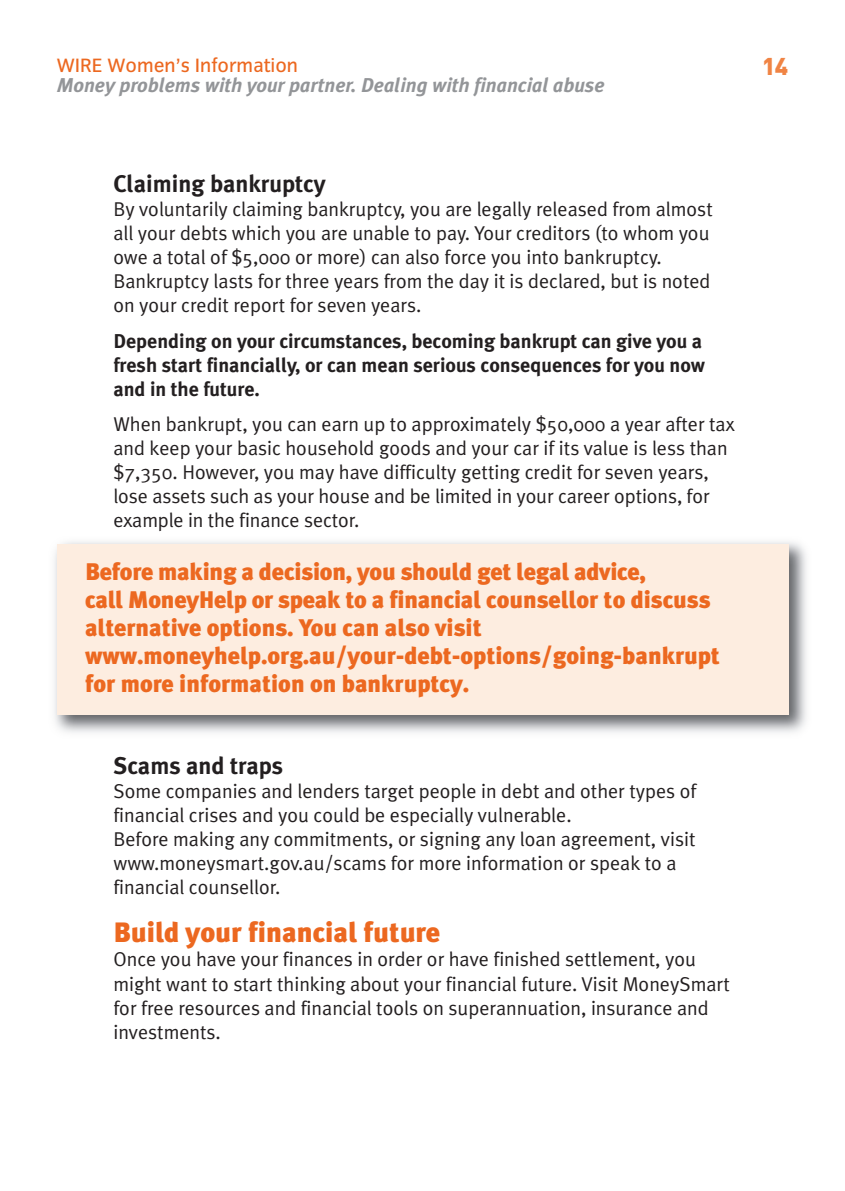
<style>
.page{position:relative;width:845px;height:1191px;background:#fff}
.page>*{position:absolute;margin:0;border:0;box-sizing:border-box;transform-origin:0 0}
.t1{font:900 28px "Meta Plus";color:#ec6820}
.t2{font:900 24px/28px "Meta Plus";color:#ec6820}
.t3{font:700 24px "Meta Plus";color:#231f20}
.t4{font:900 24px "DIN";color:#f08444}
.t5{font:20px/24px "Meta Plus Normal";color:#231f20}
.t6{font:700 20px/24px "Meta Plus";color:#231f20}
.t7{font:italic 700 20px "Meta Plus";color:#939598}
.t8{font:20px "Congress Sans Std";color:#ec6820}
</style>
<div class="page">
<img style="left:54px;top:541px;width:753px;height:192px">
<div style="left:57px;top:544px;width:731px;height:170px;background:#fdede0"></div>
<p class="t8" style="left:57px;top:59px;width:243px">WIRE Women’s Information</p>
<p class="t4" style="left:762px;top:52px;width:28px">14</p>
<p class="t7" style="left:57px;top:74px;width:549px">Money problems with your partner. Dealing with financial abuse</p>
<p class="t3" style="left:113px;top:170px;width:214px">Claiming bankruptcy</p>
<p class="t5" style="left:113px;top:197px;width:601px">By voluntarily claiming bankruptcy, you are legally released from almost all your debts which you are unable to pay. Your creditors (to whom you owe a total of $5,000 or more) can also force you into bankruptcy.<br>Bankruptcy lasts for three years from the day it is declared, but is noted on your credit report for seven years.</p>
<p class="t6" style="left:113px;top:329px;width:593px">Depending on your circumstances, becoming bankrupt can give you a fresh start financially, or can mean serious consequences for you now and in the future.</p>
<p class="t5" style="left:113px;top:412px;width:623px">When bankrupt, you can earn up to approximately $50,000 a year after tax and keep your basic household goods and your car if its value is less than $7,350. However, you may have difficulty getting credit for seven years, lose assets such as your house and be limited in your career options, for example in the finance sector.</p>
<p class="t2" style="left:85px;top:558px;width:636px">Before making a decision, you should get legal advice,<br>call MoneyHelp or speak to a financial counsellor to discuss alternative options. You can also visit www.moneyhelp.org.au/your-debt-options/going-bankrupt for more information on bankruptcy.</p>
<p class="t3" style="left:113px;top:752px;width:171px">Scams and traps</p>
<p class="t5" style="left:113px;top:779px;width:584px">Some companies and lenders target people in debt and other types of financial crises and you could be especially vulnerable.<br>Before making any commitments, or signing any loan agreement, visit www.moneysmart.gov.au/scams for more information or speak to a financial counsellor.</p>
<h1 class="t1" style="left:113px;top:916px;width:328px">Build your financial future</h1>
<p class="t5" style="left:113px;top:947px;width:618px">Once you have your finances in order or have finished settlement, you might want to start thinking about your financial future. Visit MoneySmart for free resources and financial tools on superannuation, insurance and investments.</p>
</div>
